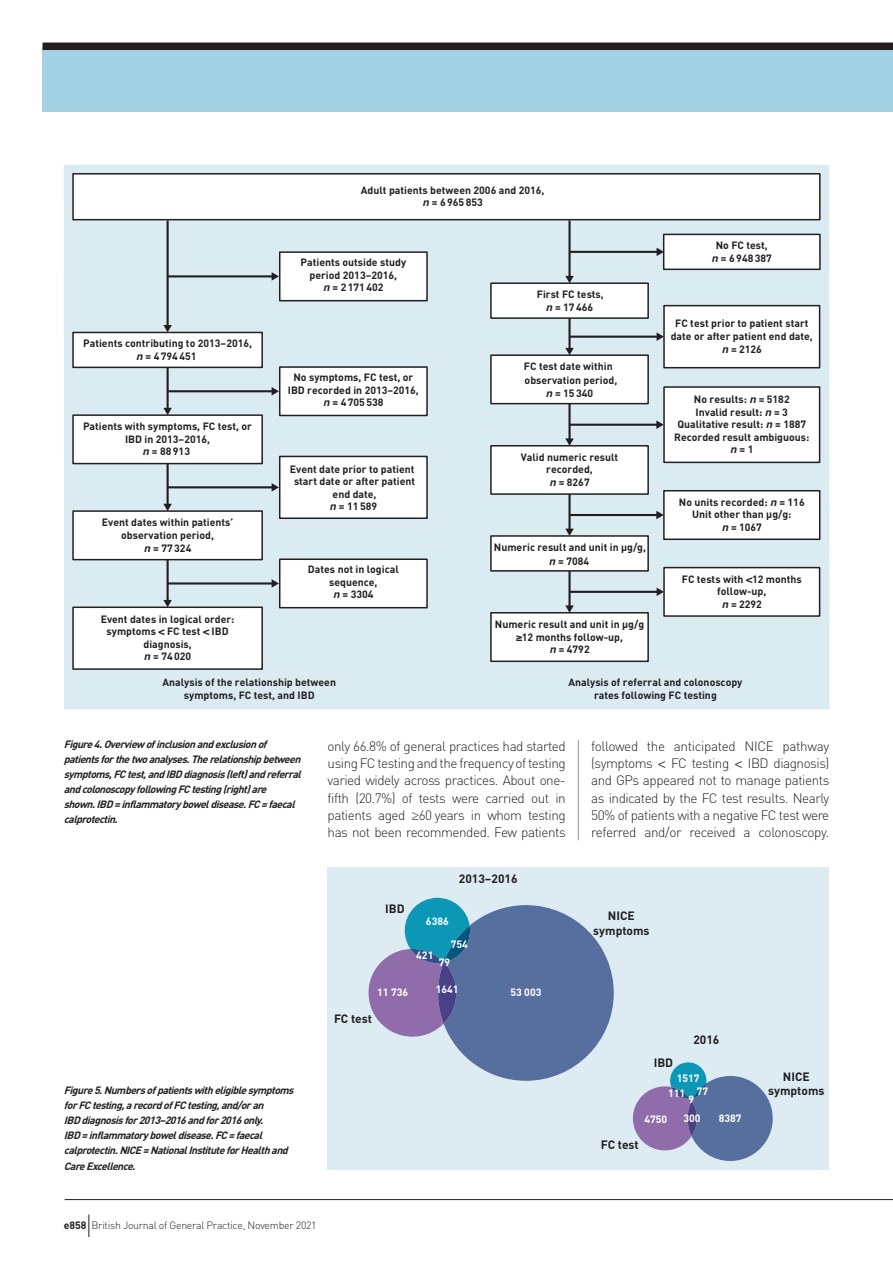
<style>
.page{position:relative;width:893px;height:1263px;background:#fff}
.page>*{position:absolute;margin:0;border:0;box-sizing:border-box;transform-origin:0 0}
.t1{font:300 13.5px/17.2px "DIN";letter-spacing:-.035em;color:#231f20;text-align:justify}
.t2{font:700 12px/14.4px "DIN";color:#231f20;text-align:center}
.t3{font:700 10.5px/12.6px "DIN";color:#231f20;text-align:center}
.t4{font:italic 700 10.5px/15px "DIN";color:#231f20}
.t5{font:300 10.5px "DIN";letter-spacing:-.025em;color:#231f20}
.t6{font:700 10.5px/20.9px "DIN";color:#fff}
.s1{font-family:"Helvetica";font-style:italic}
.s2{font-family:"Helvetica"}
.s3{font-weight:700}
</style>
<div class="page">
<div style="left:43px;top:48px;width:850px;height:64px;background:#a2d2e3"></div>
<div style="left:43px;top:43px;width:850px;height:7px;background:#231f20"></div>
<hr style="left:578px;top:740px;width:1px;height:100px;background:#939598">
<div style="left:328px;top:867px;width:501px;height:302px;background:#ddecf3"></div>
<svg style="left:369px;top:898px;width:245px;height:183px"></svg>
<svg style="left:633px;top:1062px;width:140px;height:99px"></svg>
<div style="left:64px;top:165px;width:765px;height:544px;background:#daebf2"></div>
<div style="left:72px;top:173px;width:749px;height:47px;background:#fff;border:2px solid #231f20"></div>
<div style="left:72px;top:332px;width:191px;height:36px;background:#fff;border:2px solid #231f20"></div>
<div style="left:72px;top:414px;width:191px;height:50px;background:#fff;border:2px solid #231f20"></div>
<div style="left:72px;top:510px;width:191px;height:50px;background:#fff;border:2px solid #231f20"></div>
<div style="left:72px;top:606px;width:191px;height:64px;background:#fff;border:2px solid #231f20"></div>
<div style="left:279px;top:366px;width:149px;height:50px;background:#fff;border:2px solid #231f20"></div>
<div style="left:279px;top:456px;width:149px;height:63px;background:#fff;border:2px solid #231f20"></div>
<div style="left:279px;top:558px;width:149px;height:50px;background:#fff;border:2px solid #231f20"></div>
<div style="left:279px;top:251px;width:149px;height:50px;background:#fff;border:2px solid #231f20"></div>
<hr style="left:167px;top:220px;width:2px;height:106px;background:#231f20">
<svg style="left:163px;top:325px;width:9px;height:7px"></svg>
<hr style="left:167px;top:367px;width:2px;height:42px;background:#231f20">
<svg style="left:163px;top:408px;width:9px;height:7px"></svg>
<hr style="left:167px;top:464px;width:2px;height:41px;background:#231f20">
<svg style="left:163px;top:504px;width:9px;height:7px"></svg>
<hr style="left:168px;top:275px;width:105px;height:2px;background:#231f20">
<svg style="left:272px;top:272px;width:7px;height:9px"></svg>
<hr style="left:168px;top:390px;width:105px;height:2px;background:#231f20">
<svg style="left:272px;top:387px;width:7px;height:8px"></svg>
<hr style="left:168px;top:486px;width:105px;height:2px;background:#231f20">
<svg style="left:272px;top:483px;width:7px;height:9px"></svg>
<hr style="left:168px;top:582px;width:105px;height:2px;background:#231f20">
<svg style="left:272px;top:579px;width:7px;height:9px"></svg>
<hr style="left:167px;top:560px;width:2px;height:41px;background:#231f20">
<svg style="left:163px;top:600px;width:9px;height:7px"></svg>
<div style="left:490px;top:282px;width:159px;height:37px;background:#fff;border:2px solid #231f20"></div>
<div style="left:663px;top:305px;width:157px;height:63px;background:#fff;border:2px solid #231f20"></div>
<div style="left:663px;top:386px;width:157px;height:77px;background:#fff;border:2px solid #231f20"></div>
<div style="left:490px;top:445px;width:159px;height:50px;background:#fff;border:2px solid #231f20"></div>
<div style="left:490px;top:535px;width:159px;height:37px;background:#fff;border:2px solid #231f20"></div>
<div style="left:663px;top:490px;width:157px;height:50px;background:#fff;border:2px solid #231f20"></div>
<div style="left:490px;top:354px;width:159px;height:50px;background:#fff;border:2px solid #231f20"></div>
<div style="left:490px;top:612px;width:159px;height:50px;background:#fff;border:2px solid #231f20"></div>
<div style="left:663px;top:567px;width:157px;height:50px;background:#fff;border:2px solid #231f20"></div>
<div style="left:663px;top:234px;width:158px;height:36px;background:#fff;border:2px solid #231f20"></div>
<hr style="left:570px;top:251px;width:88px;height:2px;background:#231f20">
<svg style="left:657px;top:248px;width:7px;height:8px"></svg>
<hr style="left:570px;top:424px;width:88px;height:2px;background:#231f20">
<svg style="left:656px;top:420px;width:8px;height:9px"></svg>
<hr style="left:570px;top:336px;width:88px;height:2px;background:#231f20">
<svg style="left:657px;top:332px;width:7px;height:9px"></svg>
<hr style="left:570px;top:514px;width:88px;height:2px;background:#231f20">
<svg style="left:656px;top:511px;width:8px;height:8px"></svg>
<hr style="left:570px;top:591px;width:88px;height:2px;background:#231f20">
<svg style="left:657px;top:588px;width:7px;height:8px"></svg>
<hr style="left:568px;top:220px;width:3px;height:57px;background:#231f20">
<svg style="left:565px;top:276px;width:9px;height:7px"></svg>
<hr style="left:568px;top:318px;width:3px;height:31px;background:#231f20">
<svg style="left:565px;top:348px;width:9px;height:7px"></svg>
<hr style="left:568px;top:404px;width:3px;height:36px;background:#231f20">
<svg style="left:565px;top:438px;width:9px;height:8px"></svg>
<hr style="left:568px;top:494px;width:3px;height:36px;background:#231f20">
<svg style="left:565px;top:529px;width:9px;height:7px"></svg>
<hr style="left:568px;top:571px;width:3px;height:36px;background:#231f20">
<svg style="left:565px;top:605px;width:9px;height:8px"></svg>
<svg style="left:88px;top:1214px;width:1px;height:23px"></svg>
<hr style="left:65px;top:1199px;width:828px;height:1px;background:#231f20">
<p class="t3" style="left:83px;top:337px;width:170px">Patients contributing to 2013–2016, <span class="s1">n</span> = 4 794 451</p>
<p class="t3" style="left:83px;top:420px;width:171px">Patients with symptoms, FC test, or<br>IBD in 2013–2016,<br><span class="s1">n</span> = 88 913</p>
<p class="t3" style="left:102px;top:516px;width:133px">Event dates within patients’ observation period,<br><span class="s1">n</span> = 77 324</p>
<p class="t3" style="left:101px;top:612px;width:135px">Event dates in logical order: symptoms <span class="s2">&lt;</span> FC test <span class="s2">&lt;</span> IBD diagnosis,<br><span class="s1">n</span> = 74 020</p>
<p class="t3" style="left:361px;top:183px;width:185px">Adult patients between 2006 and 2016, <span class="s1">n</span> = 6 965 853</p>
<p class="t3" style="left:301px;top:256px;width:107px">Patients outside study period 2013–2016,<br><span class="s1">n</span> = 2 171 402</p>
<p class="t3" style="left:288px;top:370px;width:133px">No symptoms, FC test, or<br>IBD recorded in 2013–2016, <span class="s1">n</span> = 4 705 538</p>
<p class="t3" style="left:290px;top:462px;width:127px">Event date prior to patient start date or after patient end date,<br><span class="s1">n</span> = 11 589</p>
<p class="t3" style="left:308px;top:563px;width:92px">Dates not in logical sequence,<br><span class="s1">n</span> = 3304</p>
<p class="t3" style="left:537px;top:287px;width:68px;line-height:13.2px">First FC tests, <span class="s1">n</span> = 17 466</p>
<p class="t3" style="left:524px;top:359px;width:95px;line-height:13.4px">FC test date within observation period, <span class="s1">n</span> = 15 340</p>
<p class="t3" style="left:521px;top:450px;width:99px">Valid numeric result recorded,<br><span class="s1">n</span> = 8267</p>
<p class="t3" style="left:494px;top:540px;width:154px;line-height:13.4px">Numeric result and unit in µg/g, <span class="s1">n</span> = 7084</p>
<p class="t3" style="left:495px;top:618px;width:151px">Numeric result and unit in µg/g <span class="s2">≥</span>12 months follow-up,<br><span class="s1">n</span> = 4792</p>
<p class="t3" style="left:712px;top:238px;width:62px">No FC test, <span class="s1">n</span> = 6 948 387</p>
<p class="t3" style="left:671px;top:317px;width:144px">FC test prior to patient start date or after patient end date, <span class="s1">n</span> = 2126</p>
<p class="t3" style="left:674px;top:392px;width:137px">No results: <span class="s1">n</span> = 5182<br>Invalid result: <span class="s1">n</span> = 3<br>Qualitative result: <span class="s1">n</span> = 1887<br>Recorded result ambiguous: <span class="s1">n</span> = 1</p>
<p class="t3" style="left:679px;top:495px;width:127px">No units recorded: <span class="s1">n</span> = 116<br>Unit other than µg/g:<br><span class="s1">n</span> = 1067</p>
<p class="t3" style="left:682px;top:572px;width:122px">FC tests with <span class="s2">&lt;</span>12 months follow-up,<br><span class="s1">n</span> = 2292</p>
<p class="t3" style="left:163px;top:676px;width:175px">Analysis of the relationship between symptoms, FC test, and IBD</p>
<p class="t3" style="left:568px;top:676px;width:175px">Analysis of referral and colonoscopy rates following FC testing</p>
<p class="t4" style="left:64px;top:736px;width:242px">Figure4.Overview ofinclusionandexclusionof patientsforthetwoanalyses.Therelationshipbetween symptoms,FCtest,andIBDdiagnosis(left)andreferral andcolonoscopy followingFCtesting(right)are shown.IBD = inflammatory boweldisease.FC = faecal calprotectin.</p>
<p class="t4" style="left:64px;top:1083px;width:235px">Figure5.Numbersofpatientswitheligiblesymptoms forFCtesting,arecordofFCtesting,and/oran IBDdiagnosisfor2013–2016andfor2016only.<br>IBD = inflammatory boweldisease.FC = faecal calprotectin.NICE = NationalInstituteforHealthand CareExcellence.</p>
<p class="t1" style="left:328px;top:737px;width:240px">only 66.8% of general practices had started using FC testing and the frequency of testing varied widely across practices. About one&shy;fifth (20.7%) of tests were carried out in patients aged <span class="s2">≥</span>60 years in whom testing has not been recommended. Few patients</p>
<p class="t1" style="left:591px;top:737px;width:240px">followed the anticipated NICE pathway (symptoms <span class="s2">&lt;</span> FC testing <span class="s2">&lt;</span> IBD diagnosis) and GPs appeared not to manage patients as indicated by the FC test results. Nearly 50% of patients with a negative FC test were referred and/or received a colonoscopy.</p>
<p class="t2" style="left:385px;top:901px;width:21px">IBD</p>
<p class="t2" style="left:459px;top:871px;width:60px">2013–2016</p>
<p class="t6" style="left:426px;top:911px;width:24px">6386</p>
<p class="t6" style="left:451px;top:933px;width:19px">754</p>
<p class="t6" style="left:416px;top:944px;width:19px">421</p>
<p class="t6" style="left:439px;top:952px;width:13px">79</p>
<p class="t6" style="left:436px;top:978px;width:24px">1641</p>
<p class="t6" style="left:377px;top:982px;width:32px">11 736</p>
<p class="t6" style="left:510px;top:982px;width:32px">53 003</p>
<p class="t2" style="left:334px;top:1011px;width:39px">FC test</p>
<p class="t2" style="left:593px;top:908px;width:58px">NICE symptoms</p>
<p class="t2" style="left:654px;top:1055px;width:21px">IBD</p>
<p class="t2" style="left:693px;top:1032px;width:28px">2016</p>
<p class="t6" style="left:689px;top:1067px;width:13px;text-indent:-12px">1517<br>9</p>
<p class="t6" style="left:697px;top:1080px;width:13px">77</p>
<p class="t6" style="left:683px;top:1107px;width:19px">300</p>
<p class="t6" style="left:668px;top:1082px;width:19px">111</p>
<p class="t6" style="left:644px;top:1108px;width:24px">4750</p>
<p class="t2" style="left:601px;top:1137px;width:39px">FC test</p>
<p class="t6" style="left:719px;top:1107px;width:24px">8387</p>
<p class="t2" style="left:768px;top:1069px;width:58px">NICE symptoms</p>
<p class="t5" style="left:64px;top:1219px;width:254px"><span class="s3">e858</span> British Journal of General Practice, November 2021</p>
</div>
